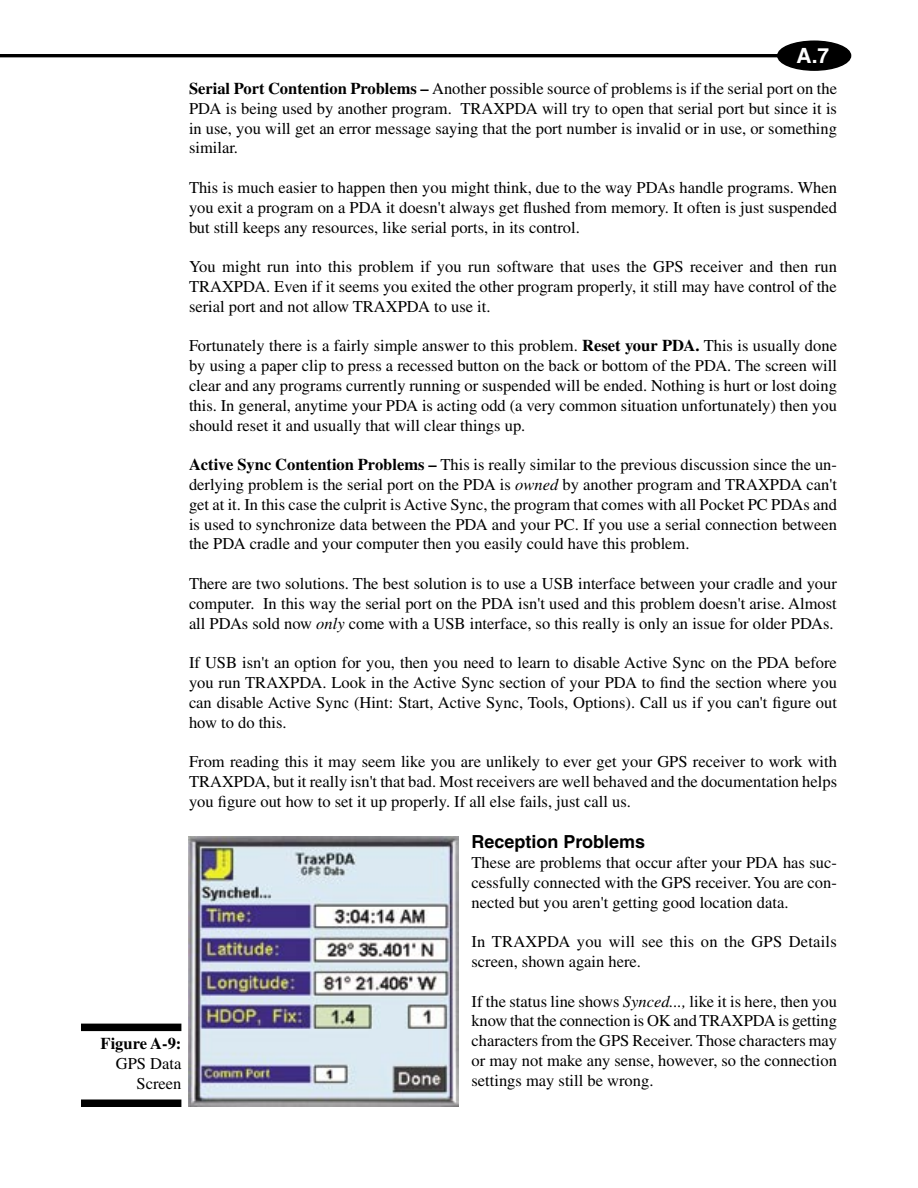
<style>
.page{position:relative;width:918px;height:1188px;background:#fff}
.page>*{position:absolute;margin:0;border:0;box-sizing:border-box;transform-origin:0 0}
.t1{font:700 21px "Helvetica";color:#fff}
.Body_text{font:700 18px "Helvetica";color:#000}
.Body_text-2{font:16.5px/19.8px "Times";color:#000;text-align:justify}
.s1{font-weight:700}
.s2{font-style:italic}
</style>
<div class="page">
<div style="left:778px;top:41px;width:73px;height:29px;background:#000;border-radius:50%"></div>
<div style="left:777px;top:40px;width:74px;height:31px;border:2px solid #000;border-radius:50%"></div>
<hr style="left:0;top:54px;width:783px;height:3px;background:#000">
<img style="left:188px;top:836px;width:270px;height:270px">
<div style="left:81px;top:1024px;width:100px;height:7px;background:#000"></div>
<div style="left:81px;top:1100px;width:100px;height:7px;background:#000"></div>
<p class="t1" style="left:797px;top:42px;width:34px">A.7</p>
<p class="Body_text-2" style="left:189px;top:78px;width:650px"><span class="s1">Serial Port Contention Problems –</span> Another possible source of problems is if the serial port on the PDA is being used by another program. TRAXPDA will try to open that serial port but since it is in use, you will get an error message saying that the port number is invalid or in use, or something similar.</p>
<p class="Body_text-2" style="left:189px;top:177px;width:650px">This is much easier to happen then you might think, due to the way PDAs handle programs. When you exit a program on a PDA it doesn't always get flushed from memory. It often is just suspended but still keeps any resources, like serial ports, in its control.</p>
<p class="Body_text-2" style="left:189px;top:257px;width:649px">You might run into this problem if you run software that uses the GPS receiver and then run TRAXPDA. Even if it seems you exited the other program properly, it still may have control of the serial port and not allow TRAXPDA to use it.</p>
<p class="Body_text-2" style="left:189px;top:336px;width:650px">Fortunately there is a fairly simple answer to this problem. <span class="s1">Reset your PDA.</span> This is usually done by using a paper clip to press a recessed button on the back or bottom of the PDA. The screen will clear and any programs currently running or suspended will be ended. Nothing is hurt or lost doing this. In general, anytime your PDA is acting odd (a very common situation unfortunately) then you should reset it and usually that will clear things up.</p>
<p class="Body_text-2" style="left:189px;top:455px;width:650px"><span class="s1">Active Sync Contention Problems –</span> This is really similar to the previous discussion since the un&shy;derlying problem is the serial port on the PDA is <span class="s2">owned</span> by another program and TRAXPDA can't get at it. In this case the culprit is Active Sync, the program that comes with all Pocket PC PDAs and is used to synchronize data between the PDA and your PC. If you use a serial connection between the PDA cradle and your computer then you easily could have this problem.</p>
<p class="Body_text-2" style="left:189px;top:573px;width:649px">There are two solutions. The best solution is to use a USB interface between your cradle and your computer. In this way the serial port on the PDA isn't used and this problem doesn't arise. Almost all PDAs sold now <span class="s2">only</span> come with a USB interface, so this really is only an issue for older PDAs.</p>
<p class="Body_text-2" style="left:189px;top:653px;width:650px">If USB isn't an option for you, then you need to learn to disable Active Sync on the PDA before you run TRAXPDA. Look in the Active Sync section of your PDA to find the section where you can disable Active Sync (Hint: Start, Active Sync, Tools, Options). Call us if you can't figure out how to do this.</p>
<p class="Body_text-2" style="left:189px;top:752px;width:650px">From reading this it may seem like you are unlikely to ever get your GPS receiver to work with TRAXPDA, but it really isn't that bad. Most receivers are well behaved and the documentation helps you figure out how to set it up properly. If all else fails, just call us.</p>
<p class="Body_text" style="left:472px;top:831px;width:175px">Reception Problems</p>
<p class="Body_text-2" style="left:472px;top:852px;width:367px">These are problems that occur after your PDA has suc&shy;cessfully connected with the GPS receiver. You are con&shy;nected but you aren't getting good location data.</p>
<p class="Body_text-2" style="left:472px;top:932px;width:367px">In TRAXPDA you will see this on the GPS Details screen, shown again here.</p>
<p class="Body_text-2" style="left:472px;top:991px;width:367px">If the status line shows <span class="s2">Synced...,</span> like it is here, then you know that the connection is OK and TRAXPDA is getting characters from the GPS Receiver. Those characters may or may not make any sense, however, so the connection settings may still be wrong.</p>
<p class="Body_text-2" style="left:101px;top:1034px;width:82px;text-align:right"><span class="s1">Figure A-9:<br></span>GPS Data<br>Screen</p>
</div>
